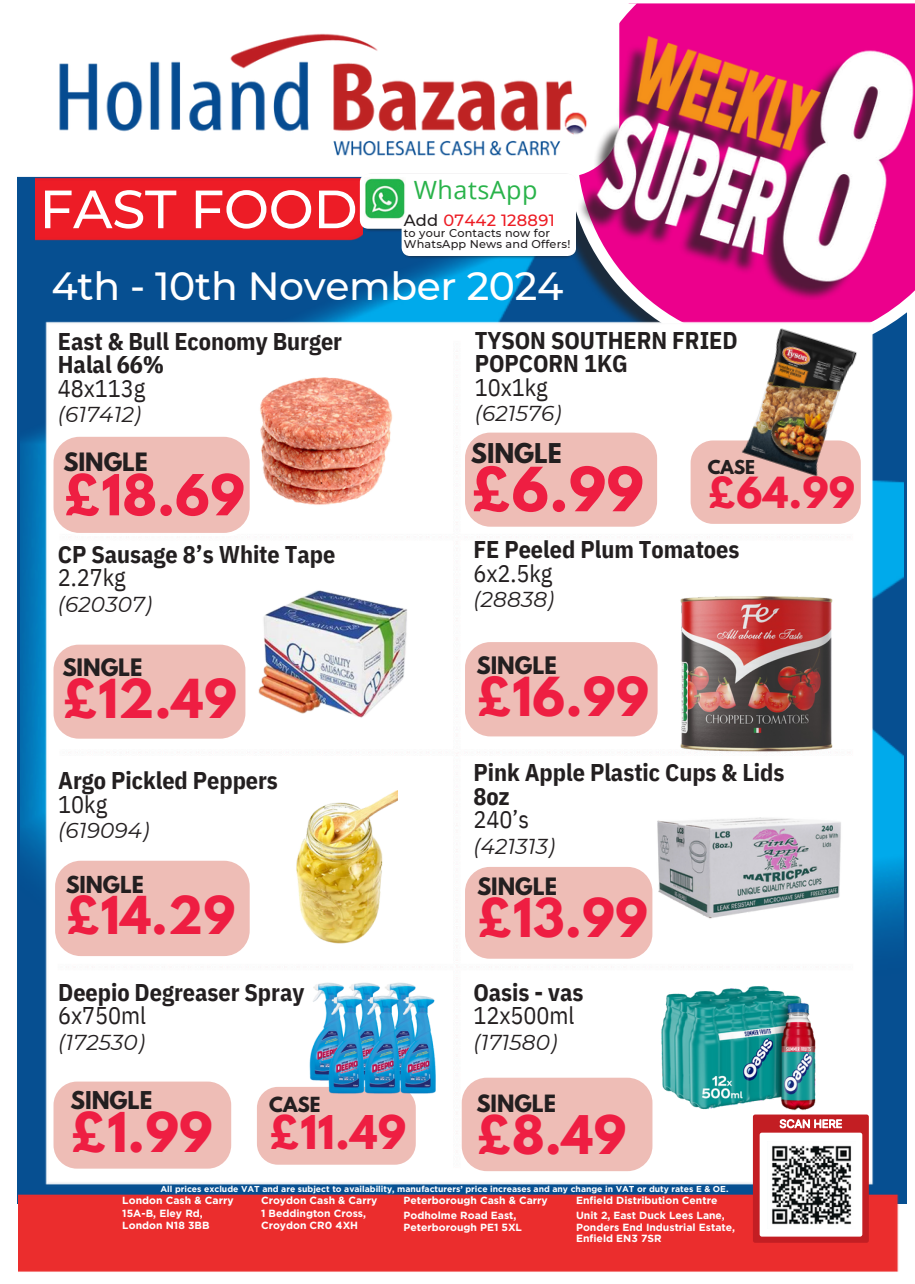
<style>
.page{position:relative;width:915px;height:1284px;background:#fff}
.page>*{position:absolute;margin:0;border:0;box-sizing:border-box;transform-origin:0 0}
.t1{font:700 54px "League Spartan";color:#ee1e42}
.t2{font:500 53.7px "Montserrat";letter-spacing:-.01em;color:#fff}
.t3{font:700 50.1px "League Spartan";color:#ee1e42}
.t4{font:700 48.6px "League Spartan";color:#ee1e42}
.t5{font:700 47.55px "League Spartan";letter-spacing:.01em;color:#ee1e42}
.t6{font:700 47.4px "League Spartan";color:#ee1e42}
.t7{font:700 47.1px "League Spartan";color:#ee1e42}
.t8{font:700 46.2px "League Spartan";color:#ee1e42}
.t9{font:700 41.25px "League Spartan";color:#ee1e42}
.t10{font:500 39.3px "Montserrat";letter-spacing:-.01em;color:#fff}
.t11{font:700 37.95px "League Spartan";color:#ee1e42}
.t12{font:25.2px "Open Sans";letter-spacing:.02em;color:#29b34a}
.t13{font:700 24.15px/23.4px "IBM Plex Sans Cond";color:#231f20}
.t14{font:700 24.15px "League Spartan";letter-spacing:-.005em;color:#231f20}
.t15{font:700 22.35px "League Spartan";letter-spacing:-.005em;color:#231f20}
.t16{font:700 21.75px "League Spartan";letter-spacing:-.005em;color:#231f20}
.t17{font:italic 21.6px "Montserrat";letter-spacing:.01em;color:#231f20}
.t18{font:700 21.3px "League Spartan";letter-spacing:-.005em;color:#231f20}
.t19{font:700 21.15px "League Spartan";letter-spacing:-.005em;color:#231f20}
.t20{font:700 20.7px "League Spartan";letter-spacing:-.005em;color:#231f20}
.t21{font:700 18.45px "League Spartan";color:#231f20}
.t22{font:700 16.95px "League Spartan";color:#231f20}
.t23{font:500 16.2px "Montserrat";letter-spacing:.015em;color:#ed1c24}
.t24{font:500 11.25px/11.2px "Montserrat";letter-spacing:.015em;color:#231f20}
.t25{font:700 10.35px/12.3px "Gotham";color:#fff}
.t26{font:700 8.55px "Gotham";color:#fff}
.s1{color:#231f20}
.s2{font-weight:400}
</style>
<div class="page">
<svg style="left:619px;top:3px;width:296px;height:319px;background:#ec1394"></svg>
<img style="left:20px;top:198px;width:675px;height:124px">
<img style="left:578px;top:284px;width:325px;height:15px">
<img style="left:36px;top:177px;width:16px;height:63px">
<img style="left:19px;top:322px;width:888px;height:950px">
<img style="left:52px;top:27px;width:863px;height:257px">
<img style="left:362px;top:256px;width:213px;height:2px">
<svg style="left:360px;top:174px;width:216px;height:82px"></svg>
<img style="left:364px;top:177px;width:42px;height:42px">
<svg style="left:753px;top:1114px;width:115px;height:128px"></svg>
<img style="left:767px;top:1141px;width:88px;height:88px">
<img style="left:626px;top:805px;width:228px;height:117px">
<img style="left:642px;top:984px;width:196px;height:139px">
<img style="left:278px;top:791px;width:119px;height:158px">
<img style="left:247px;top:365px;width:156px;height:145px">
<img style="left:249px;top:583px;width:166px;height:141px">
<svg style="left:53px;top:437px;width:201px;height:99px;background:#efc2bc"></svg>
<svg style="left:465px;top:432px;width:196px;height:98px;background:#efc2bc"></svg>
<svg style="left:690px;top:440px;width:174px;height:87px"></svg>
<img style="left:695px;top:299px;width:209px;height:209px">
<svg style="left:53px;top:644px;width:196px;height:98px;background:#efc3bc"></svg>
<svg style="left:465px;top:642px;width:196px;height:97px;background:#efc1bb"></svg>
<svg style="left:55px;top:860px;width:198px;height:99px;background:#efc2bb"></svg>
<svg style="left:53px;top:1081px;width:182px;height:90px;background:#efc2bc"></svg>
<svg style="left:465px;top:867px;width:191px;height:95px;background:#efc2bb"></svg>
<svg style="left:462px;top:1077px;width:194px;height:97px;background:#efc2bb"></svg>
<svg style="left:257px;top:1087px;width:162px;height:80px;background:#efc4bd"></svg>
<img style="left:283px;top:958px;width:173px;height:172px">
<img style="left:661px;top:583px;width:185px;height:180px">
<h2 class="t12" style="left:414px;top:172px;width:125px">WhatsApp</h2>
<p class="t2" style="left:39px;top:176px;width:320px">FAST FOOD</p>
<p class="t23" style="left:404px;top:210px;width:152px"><span class="s1">Add</span> 07442 128891</p>
<h6 class="t24" style="left:404px;top:227px;width:168px">to your Contacts now for<br>WhatsApp News and Offers!</h6>
<p class="t10" style="left:51px;top:262px;width:513px">4th - 10th November 2024</p>
<p class="t13" style="left:58px;top:329px;width:286px">East &amp; Bull Economy Burger<br>Halal 66%<br><span class="s2">48x113g</span></p>
<p class="t17" style="left:58px;top:401px;width:85px">(617412)</p>
<p class="t15" style="left:63px;top:451px;width:86px">SINGLE</p>
<p class="t3" style="left:63px;top:470px;width:183px">£18.69</p>
<p class="t13" style="left:58px;top:542px;width:279px">CP Sausage 8’s White Tape<br><span class="s2">2.27kg</span></p>
<p class="t17" style="left:58px;top:591px;width:96px">(620307)</p>
<p class="t18" style="left:62px;top:657px;width:82px">SINGLE</p>
<p class="t5" style="left:62px;top:675px;width:176px">£12.49</p>
<h6 class="t13" style="left:58px;top:768px;width:221px">Argo Pickled Peppers<br><span class="s2">10kg</span></h6>
<h6 class="t17" style="left:58px;top:817px;width:93px">(619094)</h6>
<h6 class="t20" style="left:66px;top:874px;width:79px">SINGLE</h6>
<h6 class="t8" style="left:66px;top:892px;width:171px">£14.29</h6>
<p class="t13" style="left:58px;top:979px;width:248px">Deepio Degreaser Spray<br><span class="s2">6x750ml</span></p>
<p class="t17" style="left:58px;top:1028px;width:88px">(172530)</p>
<h6 class="t16" style="left:71px;top:1089px;width:83px">SINGLE</h6>
<h6 class="t4" style="left:71px;top:1108px;width:144px">£1.99</h6>
<p class="t21" style="left:269px;top:1095px;width:53px">CASE</p>
<p class="t9" style="left:269px;top:1111px;width:138px">£11.49</p>
<h5 class="t13" style="left:475px;top:328px;width:264px">TYSON SOUTHERN FRIED<br>POPCORN 1KG<br><span class="s2">10x1kg</span></h5>
<h5 class="t17" style="left:475px;top:400px;width:88px">(621576)</h5>
<p class="t14" style="left:471px;top:442px;width:92px">SINGLE</p>
<p class="t1" style="left:471px;top:463px;width:174px">£6.99</p>
<p class="t22" style="left:708px;top:459px;width:49px">CASE</p>
<p class="t11" style="left:708px;top:474px;width:149px">£64.99</p>
<p class="t13" style="left:473px;top:537px;width:267px">FE Peeled Plum Tomatoes<br><span class="s2">6x2.5kg</span></p>
<p class="t17" style="left:473px;top:586px;width:82px">(28838)</p>
<p class="t18" style="left:476px;top:655px;width:82px">SINGLE</p>
<p class="t5" style="left:476px;top:673px;width:174px">£16.99</p>
<p class="t13" style="left:473px;top:760px;width:312px">Pink Apple Plastic Cups &amp; Lids<br>8oz<br><span class="s2">240’s</span></p>
<p class="t17" style="left:473px;top:832px;width:83px">(421313)</p>
<p class="t19" style="left:477px;top:876px;width:81px">SINGLE</p>
<p class="t6" style="left:477px;top:894px;width:172px">£13.99</p>
<h2 class="t13" style="left:473px;top:979px;width:112px">Oasis - vas<br><span class="s2">12x500ml</span></h2>
<h2 class="t17" style="left:473px;top:1028px;width:85px">(171580)</h2>
<h5 class="t19" style="left:476px;top:1093px;width:81px">SINGLE</h5>
<h5 class="t7" style="left:476px;top:1111px;width:151px">£8.49</h5>
<h5 class="t26" style="left:160px;top:1184px;width:569px">All prices exclude VAT and are subject to availability, manufacturers’ price increases and any change in VAT or duty rates E &amp; OE.</h5>
<h4 class="t25" style="left:122px;top:1194px;width:113px">London Cash &amp; Carry<br>15A-B, Eley Rd,<br>London N18 3BB</h4>
<h5 class="t25" style="left:261px;top:1194px;width:118px">Croydon Cash &amp; Carry<br>1 Beddington Cross,<br>Croydon CR0 4XH</h5>
<p class="t25" style="left:403px;top:1194px;width:146px">Peterborough Cash &amp; Carry</p>
<p class="t25" style="left:403px;top:1209px;width:114px">Podholme Road East,</p>
<p class="t25" style="left:403px;top:1221px;width:120px">Peterborough PE1 5XL</p>
<h6 class="t25" style="left:576px;top:1194px;width:143px">Enfield Distribution Centre</h6>
<h6 class="t25" style="left:576px;top:1209px;width:150px">Unit 2, East Duck Lees Lane,</h6>
<h5 class="t25" style="left:576px;top:1221px;width:160px">Ponders End Industrial Estate,</h5>
<h5 class="t25" style="left:576px;top:1232px;width:87px">Enfield EN3 7SR</h5>
</div>
